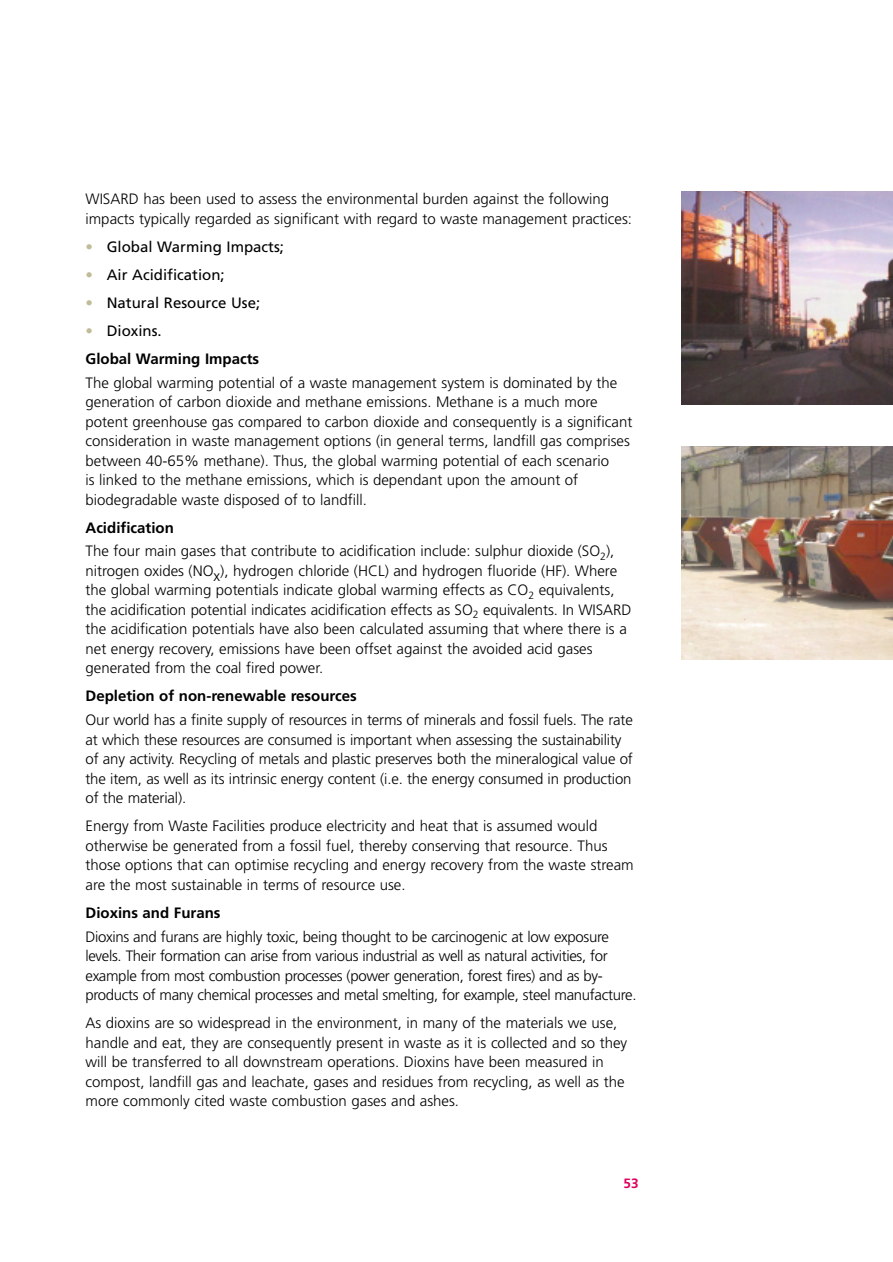
<style>
.page{position:relative;width:893px;height:1262px;background:#fff}
.page>*{position:absolute;margin:0;border:0;box-sizing:border-box;transform-origin:0 0}
.t1{font:300 15px/19.5px "Frutiger";color:#000}
.t2{font:300 15px/19.5px "Frutiger";letter-spacing:-.02em;color:#000}
.t3{font:700 15px "Frutiger";color:#000}
.t4{font:15px "Frutiger";color:#000}
.t5{font:700 13.5px "Frutiger";color:#e0005e}
.s1{color:#c0bc97}
</style>
<div class="page">
<img style="left:681px;top:191px;width:211px;height:213px">
<img style="left:681px;top:446px;width:211px;height:213px">
<p class="t1" style="left:85px;top:190px;width:548px">WISARD has been used to assess the environmental burden against the following impacts typically regarded as significant with regard to waste management practices:</p>
<p class="t4" style="left:85px;top:240px;width:200px"><span class="s1">•</span> Global Warming Impacts;</p>
<p class="t4" style="left:85px;top:268px;width:141px"><span class="s1">•</span> Air Acidification;</p>
<p class="t4" style="left:85px;top:296px;width:176px"><span class="s1">•</span> Natural Resource Use;</p>
<p class="t4" style="left:85px;top:324px;width:78px"><span class="s1">•</span> Dioxins.</p>
<h5 class="t3" style="left:85px;top:352px;width:175px">Global Warming Impacts</h5>
<p class="t1" style="left:85px;top:374px;width:548px">The global warming potential of a waste management system is dominated by the generation of carbon dioxide and methane emissions. Methane is a much more potent greenhouse gas compared to carbon dioxide and consequently is a significant consideration in waste management options (in general terms, landfill gas comprises between 40-65% methane). Thus, the global warming potential of each scenario<br>is linked to the methane emissions, which is dependant upon the amount of biodegradable waste disposed of to landfill.</p>
<h5 class="t3" style="left:85px;top:521px;width:90px">Acidification</h5>
<p class="t1" style="left:85px;top:542px;width:547px">The four main gases that contribute to acidification include: sulphur dioxide (SO<sub>2</sub>), nitrogen oxides (NOx), hydrogen chloride (HCL) and hydrogen fluoride (HF). Where the global warming potentials indicate global warming effects as CO<sub>2</sub> equivalents, the acidification potential indicates acidification effects as SO<sub>2</sub> equivalents. In WISARD the acidification potentials have also been calculated assuming that where there is a net energy recovery, emissions have been offset against the avoided acid gases generated from the coal fired power.</p>
<h5 class="t3" style="left:85px;top:690px;width:273px">Depletion of non-renewable resources</h5>
<p class="t1" style="left:85px;top:711px;width:549px">Our world has a finite supply of resources in terms of minerals and fossil fuels. The rate at which these resources are consumed is important when assessing the sustainability of any activity. Recycling of metals and plastic preserves both the mineralogical value of the item, as well as its intrinsic energy content (i.e. the energy consumed in production of the material).</p>
<p class="t1" style="left:85px;top:817px;width:549px">Energy from Waste Facilities produce electricity and heat that is assumed would otherwise be generated from a fossil fuel, thereby conserving that resource. Thus those options that can optimise recycling and energy recovery from the waste stream are the most sustainable in terms of resource use.</p>
<h5 class="t3" style="left:85px;top:906px;width:136px">Dioxins and Furans</h5>
<p class="t2" style="left:85px;top:927px;width:552px">Dioxins and furans are highly toxic, being thought to be carcinogenic at low exposure levels. Their formation can arise from various industrial as well as natural activities, for example from most combustion processes (power generation, forest fires) and as by&shy;products of many chemical processes and metal smelting, for example, steel manufacture.</p>
<p class="t1" style="left:85px;top:1014px;width:543px">As dioxins are so widespread in the environment, in many of the materials we use, handle and eat, they are consequently present in waste as it is collected and so they will be transferred to all downstream operations. Dioxins have been measured in compost, landfill gas and leachate, gases and residues from recycling, as well as the more commonly cited waste combustion gases and ashes.</p>
<p class="t5" style="left:623px;top:1178px;width:17px">53</p>
</div>
